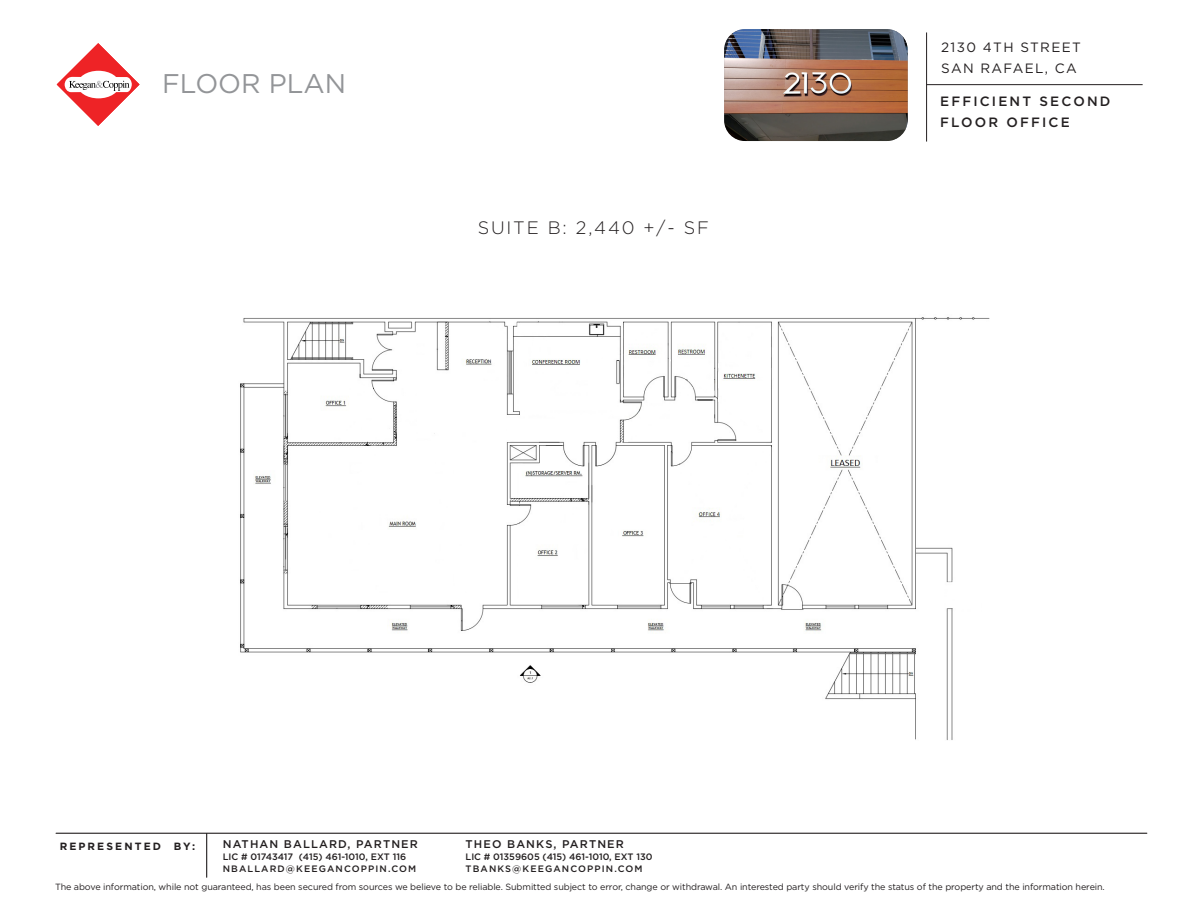
<style>
.page{position:relative;width:1188px;height:918px;background:#fff}
.page>*{position:absolute;margin:0;border:0;box-sizing:border-box;transform-origin:0 0}
.t1{font:27px "Gotham";color:#939598}
._10_26_Goth_Med_List_Bold{font:300 18px "Gotham";letter-spacing:.1em;color:#231f20}
.t2{font:500 13.5px/21px "Gotham";letter-spacing:.16em;color:#231f20}
.t3{font:13.5px/21px "Gotham";letter-spacing:.1em;color:#231f20}
.t4{font:500 11.1px "Gotham";letter-spacing:.1em;color:#231f20}
.t5{font:700 10.5px "Gotham";letter-spacing:.2em;color:#231f20}
.t6{font:500 9.3px/12px "Gotham";letter-spacing:.05em;color:#231f20}
.t7{font:500 9.3px/12px "Gotham";color:#231f20}
.t8{font:9px "Gotham";letter-spacing:-.01em;color:#231f20}
</style>
<div class="page">
<hr style="left:927px;top:84px;width:216px;height:1px;background:#231f20">
<hr style="left:926px;top:32px;width:1px;height:110px;background:#231f20">
<img style="left:724px;top:29px;width:184px;height:112px">
<hr style="left:206px;top:834px;width:1px;height:43px;background:#231f20">
<hr style="left:56px;top:833px;width:1091px;height:1px;background:#231f20">
<svg style="left:57px;top:43px;width:83px;height:83px"></svg>
<img style="left:240px;top:317px;width:750px;height:423px">
<p class="t1" style="left:162px;top:66px;width:186px">FLOOR PLAN</p>
<p class="_10_26_Goth_Med_List_Bold" style="left:478px;top:216px;width:233px">SUITE B: 2,440 +/- SF</p>
<h3 class="t3" style="left:941px;top:36px;width:141px">2130 4TH STREET<br>SAN RAFAEL, CA</h3>
<h3 class="t2" style="left:940px;top:90px;width:172px">EFFICIENT SECOND<br>FLOOR OFFICE</h3>
<p class="t4" style="left:466px;top:837px;width:160px">THEO BANKS, PARTNER</p>
<p class="t7" style="left:466px;top:850px;width:188px">LIC # 01359605 (415) 461-1010, EXT 130<br>TBANKS@KEEGANCOPPIN.COM</p>
<p class="t4" style="left:223px;top:837px;width:197px">NATHAN BALLARD, PARTNER</p>
<p class="t6" style="left:223px;top:850px;width:195px">LIC # 01743417 (415) 461-1010, EXT 116<br>NBALLARD@KEEGANCOPPIN.COM</p>
<p class="t5" style="left:60px;top:839px;width:137px">REPRESENTED BY:</p>
<p class="t8" style="left:55px;top:881px;width:1051px">The above information, while not guaranteed, has been secured from sources we believe to be reliable. Submitted subject to error, change or withdrawal. An interested party should verify the status of the property and the information herein.</p>
</div>
